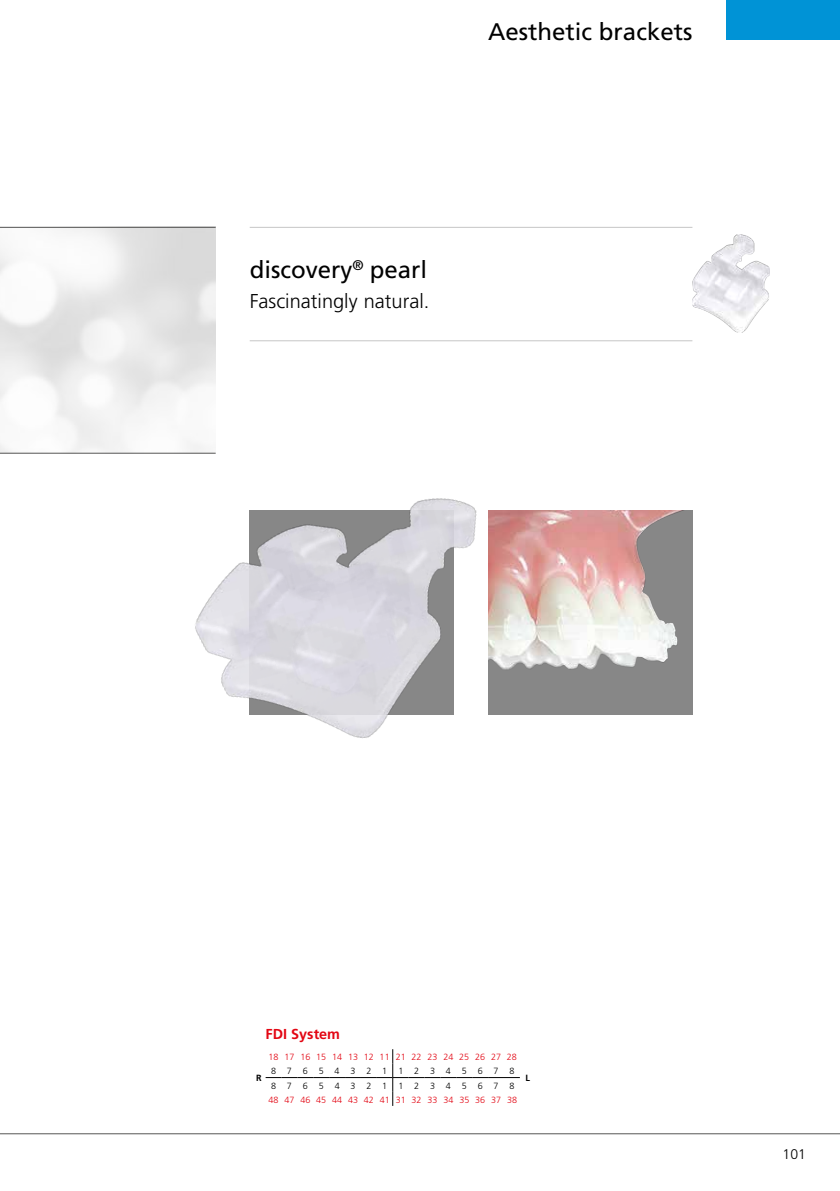
<style>
.page{position:relative;width:840px;height:1191px;background:#fff}
.page>*{position:absolute;margin:0;border:0;box-sizing:border-box;transform-origin:0 0}
.t1{font:24px "Frutiger LT Std";color:#000}
.t2{font:300 20px "Frutiger LT Std";color:#000}
.t3{font:700 14.4px "Frutiger LT Std";color:#e30613}
.t4{font:300 14px "Frutiger LT Std";color:#000}
.t5{font:300 9px "Frutiger LT Std";color:#e30613}
.t6{font:300 9px/14.4px "Frutiger LT Std";letter-spacing:1.21em;color:#000}
.t7{font:700 9px "Frutiger LT Std";color:#000}
</style>
<div class="page">
<div style="left:726px;top:0;width:113px;height:40px;background:#0093d6"></div>
<hr style="left:0;top:1133px;width:839px;height:1px;background:#575756">
<hr style="left:0;top:227px;width:215px;height:1px;background:#575756">
<hr style="left:0;top:453px;width:215px;height:1px;background:#575756">
<img style="left:692px;top:234px;width:77px;height:99px">
<svg style="left:265px;top:1049px;width:254px;height:57px"></svg>
<hr style="left:249px;top:227px;width:443px;height:1px;background:#c6c6c6">
<hr style="left:249px;top:340px;width:443px;height:1px;background:#c6c6c6">
<img style="left:502px;top:510px;width:190px;height:204px">
<img style="left:195px;top:498px;width:307px;height:240px">
<h1 class="t1" style="left:488px;top:17px;width:206px">Aesthetic brackets</h1>
<h1 class="t1" style="left:249px;top:256px;width:179px">discovery<sup>®</sup> pearl</h1>
<h2 class="t2" style="left:249px;top:290px;width:181px">Fascinatingly natural.</h2>
<h3 class="t3" style="left:265px;top:1025px;width:76px">FDI System</h3>
<p class="t5" style="left:268px;top:1051px;width:250px">18 17 16 15 14 13 12 11 21 22 23 24 25 26 27 28</p>
<p class="t6" style="left:271px;top:1064px;width:245px">8765432112345678<br>8765432112345678</p>
<p class="t5" style="left:268px;top:1094px;width:250px">48 47 46 45 44 43 42 41 31 32 33 34 35 36 37 38</p>
<p class="t7" style="left:256px;top:1073px;width:7px">R</p>
<p class="t7" style="left:525px;top:1073px;width:6px">L</p>
<h3 class="t4" style="left:782px;top:1146px;width:25px">101</h3>
</div>
